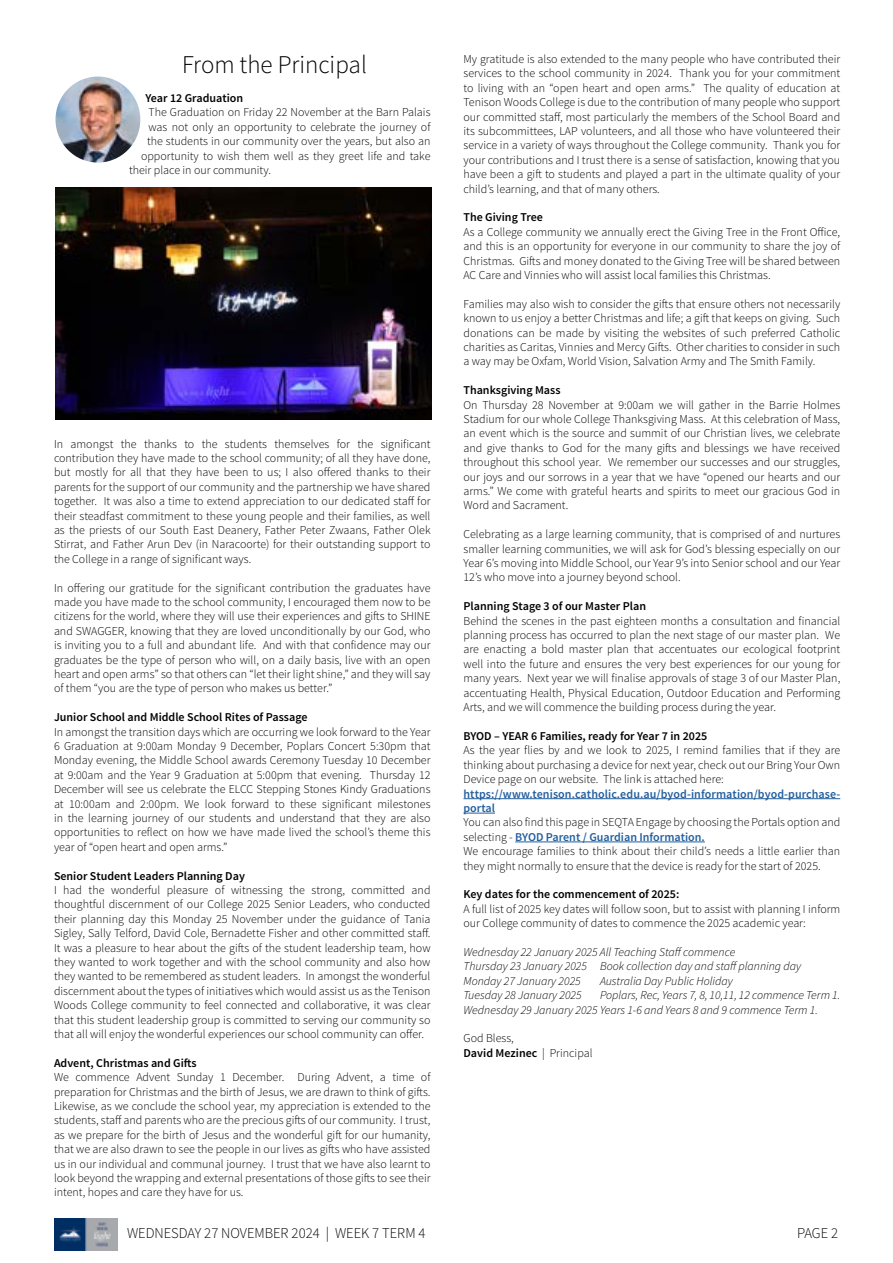
<style>
.page{position:relative;width:893px;height:1263px;background:#fff}
.page>*{position:absolute;margin:0;border:0;box-sizing:border-box;transform-origin:0 0}
.t1{font:300 25.5px "Source Sans Pro";color:#000}
.t2{font:300 15px "Source Sans Pro";color:#060606}
.t3{font:300 12px/14.4px "Source Sans Pro";color:#000;text-align:justify}
.t4{font:italic 300 12px/14.4px "Source Sans Pro";color:#000}
.t5{font:600 12px "Source Sans Pro";color:#000}
.t6{font:600 12px/14.4px "Source Sans Pro";letter-spacing:.005em;color:#215e9e}
.s1{font-weight:600;color:#215e9e}
.s2{font-weight:600}
</style>
<div class="page">
<img style="left:54px;top:1218px;width:64px;height:32px">
<img style="left:56px;top:77px;width:84px;height:86px">
<hr style="left:463px;top:798px;width:377px;height:1px;background:#215e9e">
<hr style="left:463px;top:813px;width:32px;height:1px;background:#215e9e">
<hr style="left:515px;top:842px;width:190px;height:1px;background:#215e9e">
<img style="left:56px;top:187px;width:376px;height:232px">
<h1 class="t1" style="left:182px;top:49px;width:186px">From the Principal</h1>
<p class="t5" style="left:146px;top:90px;width:99px">Year 12 Graduation</p>
<p class="t3" style="left:148px;top:105px;width:283px">The Graduation on Friday 22 November at the Barn Palais</p>
<p class="t3" style="left:148px;top:120px;width:284px">was not only an opportunity to celebrate the journey of</p>
<p class="t3" style="left:147px;top:134px;width:285px">the students in our community over the years, but also an</p>
<p class="t3" style="left:141px;top:148px;width:291px">opportunity to wish them well as they greet life and take</p>
<p class="t3" style="left:129px;top:163px;width:143px">their place in our community.</p>
<p class="t3" style="left:54px;top:436px;width:378px">In amongst the thanks to the students themselves for the significant contribution they have made to the school community; of all they have done, but mostly for all that they have been to us; I also offered thanks to their parents for the support of our community and the partnership we have shared together. It was also a time to extend appreciation to our dedicated staff for their steadfast commitment to these young people and their families, as well as the priests of our South East Deanery, Father Peter Zwaans, Father Olek Stirrat, and Father Arun Dev (in Naracoorte) for their outstanding support to the College in a range of significant ways.</p>
<p class="t3" style="left:54px;top:580px;width:378px">In offering our gratitude for the significant contribution the graduates have made you have made to the school community, I encouraged them now to be citizens for the world, where they will use their experiences and gifts to SHINE and SWAGGER, knowing that they are loved unconditionally by our God, who is inviting you to a full and abundant life. And with that confidence may our graduates be the type of person who will, on a daily basis, live with an open heart and open arms” so that others can “let their light shine,” and they will say of them “you are the type of person who makes us better.”</p>
<p class="t5" style="left:54px;top:710px;width:255px">Junior School and Middle School Rites of Passage</p>
<p class="t3" style="left:54px;top:724px;width:378px">In amongst the transition days which are occurring we look forward to the Year 6 Graduation at 9:00am Monday 9 December, Poplars Concert 5:30pm that Monday evening, the Middle School awards Ceremony Tuesday 10 December at 9:00am and the Year 9 Graduation at 5:00pm that evening. Thursday 12<br>December will see us celebrate the ELCC Stepping Stones Kindy Graduations at 10:00am and 2:00pm. We look forward to these significant milestones in the learning journey of our students and understand that they are also opportunities to reflect on how we have made lived the school’s theme this year of “open heart and open arms.”</p>
<p class="t5" style="left:54px;top:868px;width:192px">Senior Student Leaders Planning Day</p>
<p class="t3" style="left:54px;top:883px;width:378px">I had the wonderful pleasure of witnessing the strong, committed and thoughtful discernment of our College 2025 Senior Leaders, who conducted their planning day this Monday 25 November under the guidance of Tania Sigley, Sally Telford, David Cole, Bernadette Fisher and other committed staff.<br>It was a pleasure to hear about the gifts of the student leadership team, how they wanted to work together and with the school community and also how they wanted to be remembered as student leaders. In amongst the wonderful discernment about the types of initiatives which would assist us as the Tenison Woods College community to feel connected and collaborative, it was clear that this student leadership group is committed to serving our community so that all will enjoy the wonderful experiences our school community can offer.</p>
<p class="t5" style="left:54px;top:1055px;width:144px">Advent, Christmas and Gifts</p>
<p class="t3" style="left:54px;top:1070px;width:378px">We commence Advent Sunday 1 December. During Advent, a time of preparation for Christmas and the birth of Jesus, we are drawn to think of gifts.<br>Likewise, as we conclude the school year, my appreciation is extended to the students, staff and parents who are the precious gifts of our community. I trust, as we prepare for the birth of Jesus and the wonderful gift for our humanity, that we are also drawn to see the people in our lives as gifts who have assisted us in our individual and communal journey. I trust that we have also learnt to look beyond the wrapping and external presentations of those gifts to see their intent, hopes and care they have for us.</p>
<p class="t3" style="left:463px;top:52px;width:378px">My gratitude is also extended to the many people who have contributed their services to the school community in 2024. Thank you for your commitment to living with an “open heart and open arms.” The quality of education at Tenison Woods College is due to the contribution of many people who support our committed staff, most particularly the members of the School Board and its subcommittees, LAP volunteers, and all those who have volunteered their service in a variety of ways throughout the College community. Thank you for your contributions and I trust there is a sense of satisfaction, knowing that you have been a gift to students and played a part in the ultimate quality of your child’s learning, and that of many others.</p>
<p class="t5" style="left:463px;top:210px;width:81px">The Giving Tree</p>
<p class="t3" style="left:463px;top:225px;width:378px">As a College community we annually erect the Giving Tree in the Front Office, and this is an opportunity for everyone in our community to share the joy of Christmas. Gifts and money donated to the Giving Tree will be shared between AC Care and Vinnies who will assist local families this Christmas.</p>
<p class="t3" style="left:463px;top:297px;width:378px">Families may also wish to consider the gifts that ensure others not necessarily known to us enjoy a better Christmas and life; a gift that keeps on giving. Such donations can be made by visiting the websites of such preferred Catholic charities as Caritas, Vinnies and Mercy Gifts. Other charities to consider in such a way may be Oxfam, World Vision, Salvation Army and The Smith Family.</p>
<p class="t5" style="left:463px;top:383px;width:99px">Thanksgiving Mass</p>
<p class="t3" style="left:463px;top:397px;width:378px">On Thursday 28 November at 9:00am we will gather in the Barrie Holmes Stadium for our whole College Thanksgiving Mass. At this celebration of Mass, an event which is the source and summit of our Christian lives, we celebrate and give thanks to God for the many gifts and blessings we have received throughout this school year. We remember our successes and our struggles, our joys and our sorrows in a year that we have “opened our hearts and our arms.” We come with grateful hearts and spirits to meet our gracious God in Word and Sacrament.</p>
<p class="t3" style="left:463px;top:527px;width:378px">Celebrating as a large learning community, that is comprised of and nurtures smaller learning communities, we will ask for God’s blessing especially on our Year 6’s moving into Middle School, our Year 9’s into Senior school and our Year 12’s who move into a journey beyond school.</p>
<p class="t5" style="left:463px;top:599px;width:184px">Planning Stage 3 of our Master Plan</p>
<p class="t3" style="left:463px;top:613px;width:378px">Behind the scenes in the past eighteen months a consultation and financial planning process has occurred to plan the next stage of our master plan. We are enacting a bold master plan that accentuates our ecological footprint well into the future and ensures the very best experiences for our young for many years. Next year we will finalise approvals of stage 3 of our Master Plan, accentuating Health, Physical Education, Outdoor Education and Performing Arts, and we will commence the building process during the year.</p>
<p class="t5" style="left:463px;top:728px;width:245px">BYOD – YEAR 6 Families, ready for Year 7 in 2025</p>
<p class="t3" style="left:463px;top:743px;width:378px">As the year flies by and we look to 2025, I remind families that if they are thinking about purchasing a device for next year, check out our Bring Your Own Device page on our website. The link is attached here:</p>
<p class="t6" style="left:463px;top:787px;width:378px">https://www.tenison.catholic.edu.au/byod-information/byod-purchase&shy;portal</p>
<p class="t3" style="left:463px;top:815px;width:378px;text-align:left">You can also find this page in SEQTA Engage by choosing the Portals option and selecting - <span class="s1">BYOD Parent / Guardian Information.<br></span>We encourage families to think about their child’s needs a little earlier than they might normally to ensure that the device is ready for the start of 2025.</p>
<p class="t5" style="left:463px;top:887px;width:217px">Key dates for the commencement of 2025:</p>
<p class="t3" style="left:463px;top:901px;width:378px">A full list of 2025 key dates will follow soon, but to assist with planning I inform our College community of dates to commence the 2025 academic year:</p>
<p class="t4" style="left:463px;top:945px;width:339px">Wednesday 22 January 2025 All Teaching Staff commence<br>Thursday 23 January 2025 Book collection day and staff planning day<br>Monday 27 January 2025</p>
<p class="t4" style="left:600px;top:973px;width:134px">Australia Day Public Holiday</p>
<p class="t4" style="left:463px;top:988px;width:378px;text-indent:136px">Poplars, Rec, Years 7, 8, 10,11, 12 commence Term 1.<br>Wednesday 29 January 2025 Years 1-6 and Years 8 and 9 commence Term 1.</p>
<p class="t3" style="left:463px;top:1031px;width:131px">God Bless,<br><span class="s2">David Mezinec</span> | Principal</p>
<p class="t4" style="left:463px;top:988px;width:120px">Tuesday 28 January 2025</p>
<p class="t2" style="left:127px;top:1223px;width:300px">WEDNESDAY 27 NOVEMBER 2024 | WEEK 7 TERM 4</p>
<p class="t2" style="left:797px;top:1224px;width:43px">PAGE 2</p>
</div>
